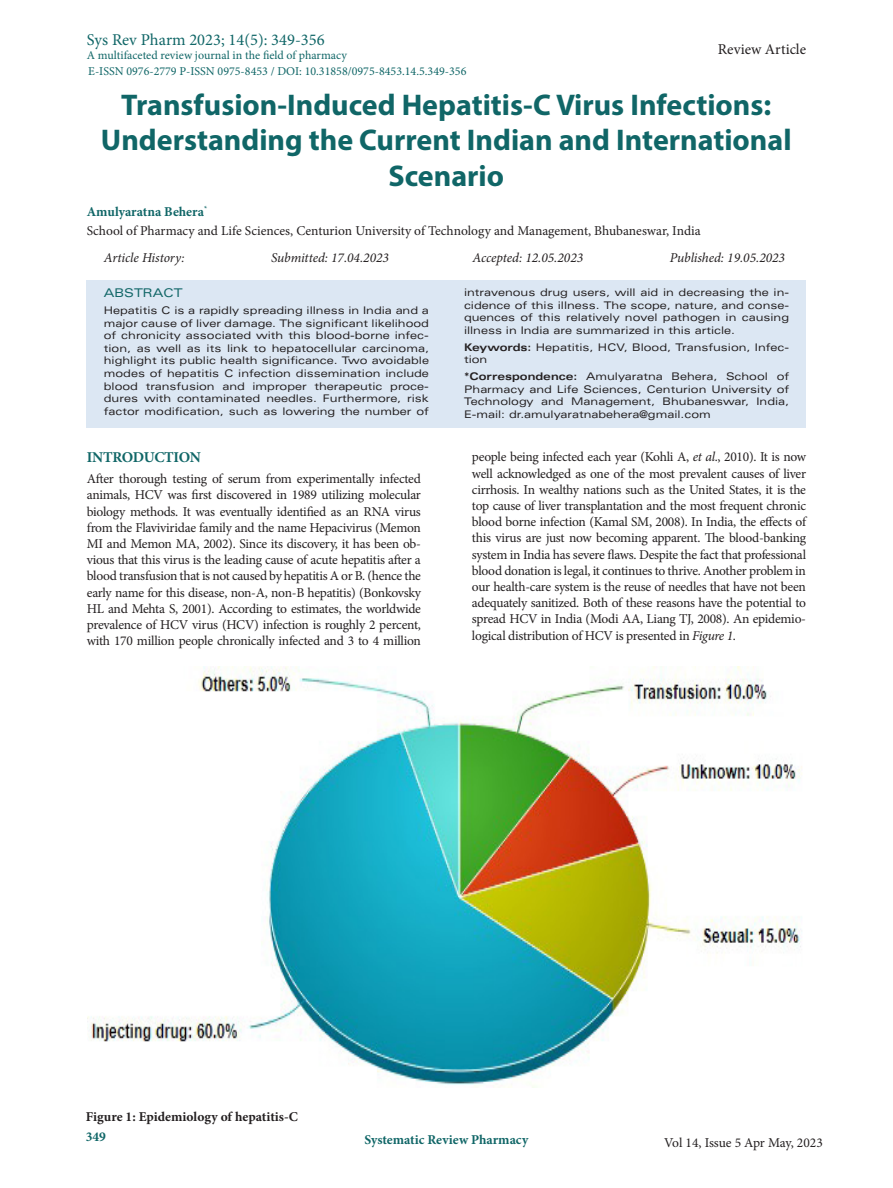
<style>
.page{position:relative;width:893px;height:1188px;background:#fff}
.page>*{position:absolute;margin:0;border:0;box-sizing:border-box;transform-origin:0 0}
.t1{font:700 30px/35.4px "Myriad Pro";color:#106667;text-align:center}
.t2{font:16.5px "Minion Pro";color:#106667}
.t3{font:15px "Minion Pro";letter-spacing:.005em;color:#231f20}
.t4{font:700 15px "Minion Pro";letter-spacing:-.02em;color:#106667}
.t5{font:13.5px/16.2px "Minion Pro";letter-spacing:-.015em;color:#231f20;text-align:justify}
.t6{font:italic 13.5px "Minion Pro";letter-spacing:-.005em;color:#231f20}
.t7{font:700 13.5px "Minion Pro";color:#231f20}
.t8{font:700 13.5px "Minion Pro";color:#106667}
.t9{font:12px "Minion Pro";color:#106667}
.t10{font:expanded 12px "Univers LT Std";color:#106667}
.t11{font:expanded 10.5px/12.6px "Univers LT Std";color:#231f20;text-align:justify}
.s1{font-weight:700;color:#106667}
.s2{font-weight:700}
.s3{font-style:italic}
</style>
<div class="page">
<img style="left:88px;top:666px;width:714px;height:422px">
<div style="left:87px;top:280px;width:719px;height:148px;background:#dce7f3"></div>
<p class="t2" style="left:87px;top:28px;width:239px">Sys Rev Pharm 2023; 14(5): 349-356</p>
<p class="t9" style="left:87px;top:47px;width:262px">A multifaceted review journal in the field of pharmacy</p>
<p class="t3" style="left:718px;top:39px;width:90px">Review Article</p>
<h1 class="t1" style="left:101px;top:86px;width:692px">Transfusion-Induced Hepatitis-C Virus Infections:<br>Understanding the Current Indian and International<br>Scenario</h1>
<p class="t5" style="left:87px;top:202px;width:616px;line-height:19.2px"><span class="s1">Amulyaratna Behera</span><sup>*<br></sup>School of Pharmacy and Life Sciences, Centurion University of Technology and Management, Bhubaneswar, India</p>
<p class="t9" style="left:88px;top:63px;width:380px">E-ISSN 0976-2779 P-ISSN 0975-8453 / DOI: 10.31858/0975-8453.14.5.349-356</p>
<p class="t6" style="left:104px;top:249px;width:82px">Article History:</p>
<p class="t6" style="left:271px;top:249px;width:119px">Submitted: 17.04.2023</p>
<p class="t6" style="left:472px;top:249px;width:112px">Accepted: 12.05.2023</p>
<p class="t6" style="left:670px;top:249px;width:117px">Published: 19.05.2023</p>
<p class="t10" style="left:104px;top:286px;width:80px">ABSTRACT</p>
<p class="t11" style="left:104px;top:304px;width:327px">Hepatitis C is a rapidly spreading illness in India and a major cause of liver damage. The significant likelihood of chronicity associated with this blood-borne infec&shy;tion, as well as its link to hepatocellular carcinoma, highlight its public health significance. Two avoidable modes of hepatitis C infection dissemination include blood transfusion and improper therapeutic proce&shy;dures with contaminated needles. Furthermore, risk factor modification, such as lowering the number of</p>
<p class="t4" style="left:87px;top:447px;width:115px">INTRODUCTION</p>
<p class="t5" style="left:87px;top:471px;width:336px">After thorough testing of serum from experimentally infected animals, HCV was first discovered in 1989 utilizing molecular biology methods. It was eventually identified as an RNA virus from the Flaviviridae family and the name Hepacivirus (Memon MI and Memon MA, 2002). Since its discovery, it has been ob&shy;vious that this virus is the leading cause of acute hepatitis after a blood transfusion that is not caused by hepatitis A or B. (hence the early name for this disease, non-A, non-B hepatitis) (Bonkovsky HL and Mehta S, 2001). According to estimates, the worldwide prevalence of HCV virus (HCV) infection is roughly 2 percent, with 170 million people chronically infected and 3 to 4 million</p>
<p class="t11" style="left:464px;top:286px;width:327px">intravenous drug users, will aid in decreasing the in&shy;cidence of this illness. The scope, nature, and conse&shy;quences of this relatively novel pathogen in causing illness in India are summarized in this article.</p>
<p class="t11" style="left:464px;top:340px;width:327px"><span class="s2">Keywords:</span> Hepatitis, HCV, Blood, Transfusion, Infec&shy;tion</p>
<p class="t11" style="left:464px;top:370px;width:327px"><span class="s2">*Correspondence:</span> Amulyaratna Behera, School of Pharmacy and Life Sciences, Centurion University of Technology and Management, Bhubaneswar, India, E-mail: dr.amulyaratnabehera@gmail.com</p>
<p class="t5" style="left:472px;top:449px;width:336px">people being infected each year (Kohli A, <span class="s3">et al</span>., 2010). It is now well acknowledged as one of the most prevalent causes of liver cirrhosis. In wealthy nations such as the United States, it is the top cause of liver transplantation and the most frequent chronic blood borne infection (Kamal SM, 2008). In India, the effects of this virus are just now becoming apparent. The blood-banking system in India has severe flaws. Despite the fact that professional blood donation is legal, it continues to thrive. Another problem in our health-care system is the reuse of needles that have not been adequately sanitized. Both of these reasons have the potential to spread HCV in India (Modi AA, Liang TJ, 2008). An epidemio&shy;logical distribution of HCV is presented in <span class="s3">Figure 1</span>.</p>
<p class="t7" style="left:86px;top:1107px;width:213px">Figure 1: Epidemiology of hepatitis-C</p>
<p class="t8" style="left:86px;top:1127px;width:22px">349</p>
<p class="t8" style="left:365px;top:1130px;width:165px">Systematic Review Pharmacy</p>
<p class="t5" style="left:664px;top:1134px;width:160px">Vol 14, Issue 5 Apr May, 2023</p>
</div>
